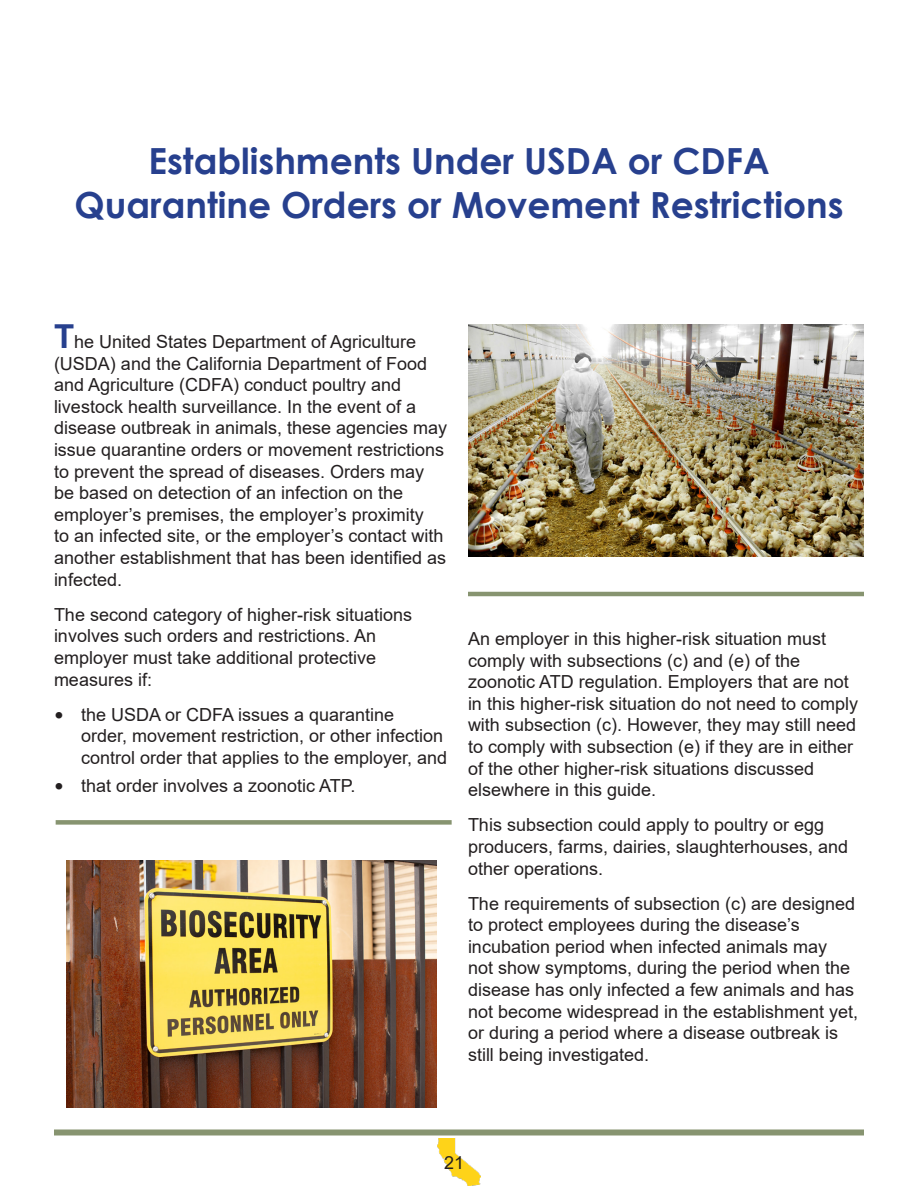
<style>
.page{position:relative;width:918px;height:1188px;background:#fff}
.page>*{position:absolute;margin:0;border:0;box-sizing:border-box;transform-origin:0 0}
.Chapter_Heading__header_2{font:700 36px/43.2px "Century Gothic";color:#27408e;text-align:center}
.body_text{font:18px/21.6px "Arial";color:#231f20}
.First_paragraph{font:18px/21.6px "Arial";color:#231f20}
.s1{font-weight:700;font-size:33px;color:#27408e}
.s2{font-family:"Verdana"}
</style>
<div class="page">
<img style="left:438px;top:1139px;width:42px;height:47px">
<div style="left:54px;top:1129px;width:810px;height:6px;background:#879470"></div>
<hr style="left:468px;top:592px;width:396px;height:4px;background:#879470">
<div style="left:56px;top:820px;width:396px;height:5px;background:#879470"></div>
<img style="left:469px;top:324px;width:395px;height:232px">
<img style="left:67px;top:860px;width:370px;height:247px">
<h2 class="Chapter_Heading__header_2" style="left:75px;top:138px;width:770px">Establishments Under USDA or CDFA<br>Quarantine Orders or Movement Restrictions</h2>
<p class="First_paragraph" style="left:54px;top:331px;width:395px"><span class="s1">T</span>he United States Department of Agriculture (USDA) and the California Department of Food and Agriculture (CDFA) conduct poultry and livestock health surveillance. In the event of a disease outbreak in animals, these agencies may issue quarantine orders or movement restrictions to prevent the spread of diseases. Orders may be based on detection of an infection on the employer’s premises, the employer’s proximity<br>to an infected site, or the employer’s contact with another establishment that has been identified as infected.</p>
<p class="body_text" style="left:54px;top:603px;width:360px">The second category of higher-risk situations involves such orders and restrictions. An employer must take additional protective measures if:</p>
<p class="First_paragraph" style="left:81px;top:703px;width:368px;text-indent:-27px"><span class="s2">•</span> the USDA or CDFA issues a quarantine<br>order, movement restriction, or other infection control order that applies to the employer, and</p>
<p class="First_paragraph" style="left:54px;top:775px;width:303px"><span class="s2">•</span> that order involves a zoonotic ATP.</p>
<p class="body_text" style="left:468px;top:628px;width:392px">An employer in this higher-risk situation must comply with subsections (c) and (e) of the zoonotic ATD regulation. Employers that are not in this higher-risk situation do not need to comply with subsection (c). However, they may still need to comply with subsection (e) if they are in either of the other higher-risk situations discussed elsewhere in this guide.</p>
<p class="body_text" style="left:468px;top:814px;width:382px">This subsection could apply to poultry or egg producers, farms, dairies, slaughterhouses, and other operations.</p>
<p class="body_text" style="left:468px;top:892px;width:392px">The requirements of subsection (c) are designed to protect employees during the disease’s incubation period when infected animals may<br>not show symptoms, during the period when the disease has only infected a few animals and has not become widespread in the establishment yet, or during a period where a disease outbreak is still being investigated.</p>
<p class="First_paragraph" style="left:444px;top:1152px;width:22px">21</p>
</div>
